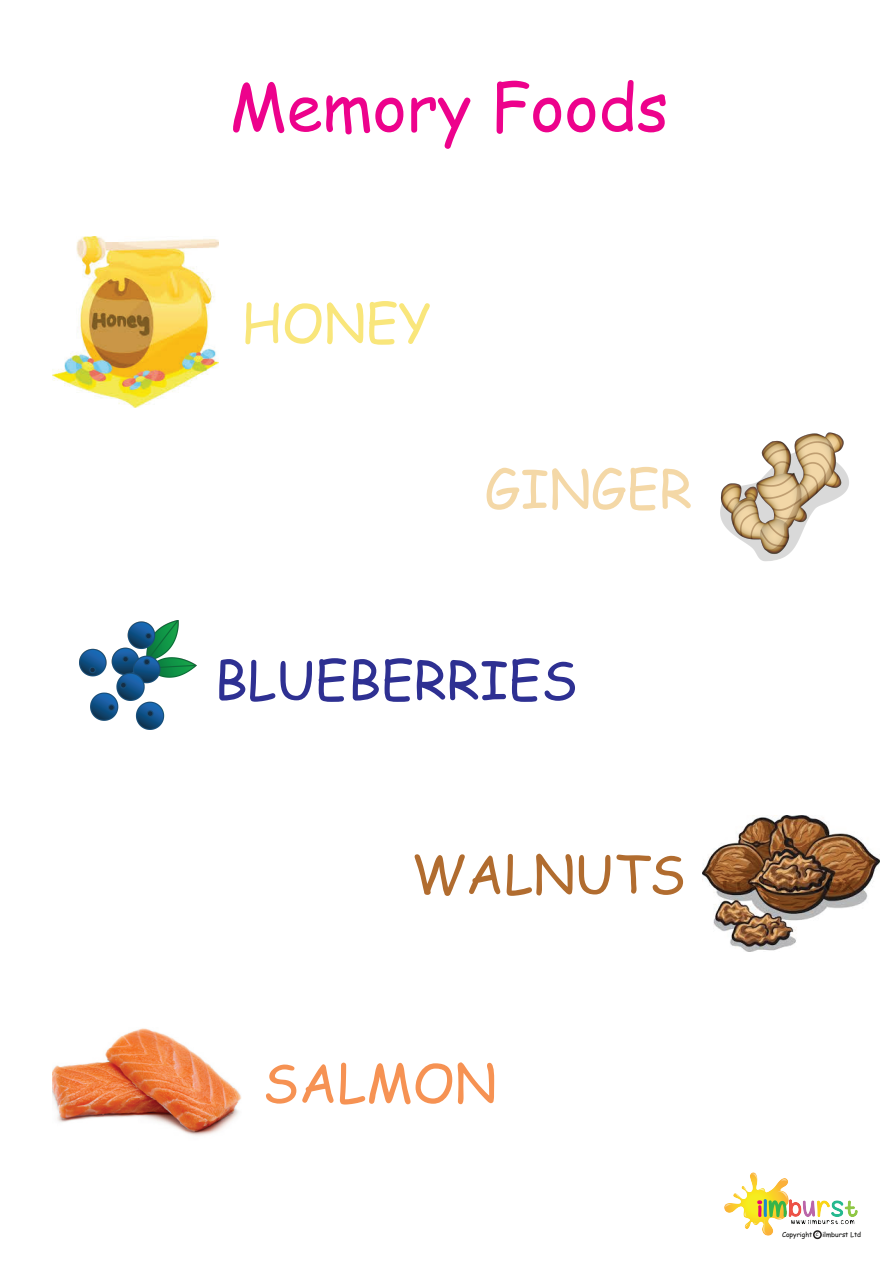
<style>
.page{position:relative;width:893px;height:1263px;background:#fff}
.page>*{position:absolute;margin:0;border:0;box-sizing:border-box;transform-origin:0 0}
.t1{font:64.8px "Comic Sans MS";color:#ed028c}
.t2{font:52.5px "Comic Sans MS";color:#2e3092}
.t3{font:52.5px "Comic Sans MS";color:#b16c2f}
.t4{font:52.5px "Comic Sans MS";color:#f4d8a7}
.t5{font:52.5px "Comic Sans MS";color:#f69253}
.t6{font:52.5px "Comic Sans MS";color:#f9e67b}
.t7{font:6.75px "Comic Sans MS";color:#050504}
.t8{font:4.5px "Comic Sans MS";color:#050504}
</style>
<div class="page">
<img style="left:52px;top:237px;width:166px;height:171px">
<img style="left:720px;top:432px;width:129px;height:129px">
<img style="left:702px;top:815px;width:177px;height:137px">
<img style="left:79px;top:621px;width:117px;height:108px">
<img style="left:52px;top:1028px;width:189px;height:108px">
<img style="left:724px;top:1172px;width:134px;height:68px">
<div style="left:813px;top:1230px;width:9px;height:9px;border:2px solid #211e1e;border-radius:50%"></div>
<h1 class="t1" style="left:230px;top:59px;width:440px">Memory Foods</h1>
<h2 class="t6" style="left:242px;top:284px;width:192px">HONEY</h2>
<h2 class="t4" style="left:485px;top:450px;width:209px">GINGER</h2>
<h2 class="t2" style="left:214px;top:641px;width:365px">BLUEBERRIES</h2>
<h2 class="t3" style="left:411px;top:835px;width:276px">WALNUTS</h2>
<h2 class="t5" style="left:263px;top:1044px;width:235px">SALMON</h2>
<p class="t7" style="left:782px;top:1230px;width:32px">Copyright</p>
<p class="t7" style="left:822px;top:1230px;width:40px">ilmburst Ltd</p>
<p class="t8" style="left:816px;top:1231px;width:4px">C</p>
</div>
